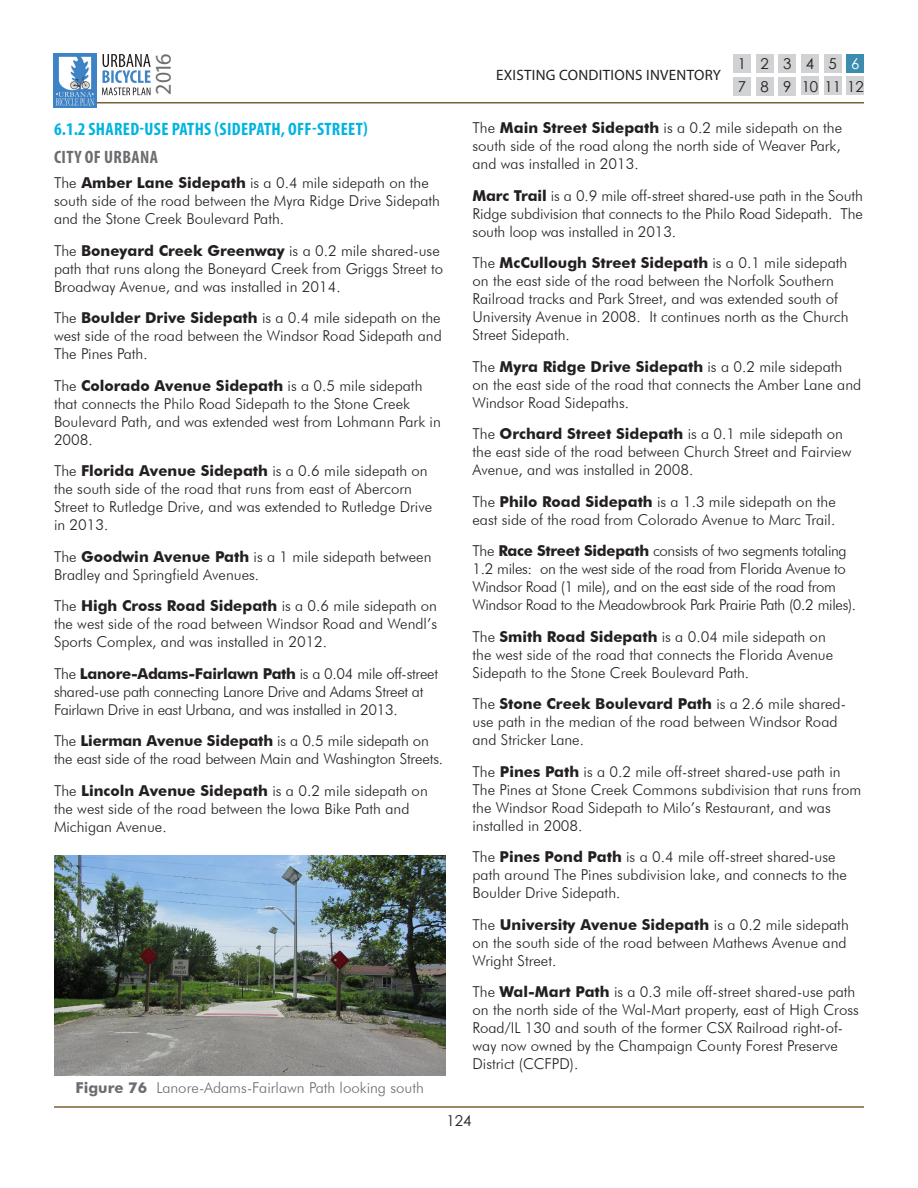
<style>
.page{position:relative;width:918px;height:1188px;background:#fff}
.page>*{position:absolute;margin:0;border:0;box-sizing:border-box;transform-origin:0 0}
.t1{font:22.5px "Myriad Pro";color:#6c6d70}
.t2{font:700 condensed 18px "Myriad Pro";letter-spacing:.02em;color:#00b4e0}
.t3{font:700 condensed 18px "Myriad Pro";letter-spacing:.02em;color:#6c6d70}
.t4{font:300 15px/18px "Futura BT";color:#231f20}
.t5{font:300 15px/18px "Futura BT";letter-spacing:-.02em;color:#231f20}
.t6{font:300 15px "Futura BT";color:#6c6d70}
.t7{font:15px "Myriad Pro";letter-spacing:.02em;color:#231f20}
.t8{font:15px "Century Gothic";color:#231f20}
.s1{font-weight:700}
.s2{color:#fff}
</style>
<div class="page">
<hr style="left:54px;top:1106px;width:810px;height:2px;background:#7c5f35">
<img style="left:54px;top:54px;width:43px;height:54px">
<hr style="left:97px;top:102px;width:767px;height:2px;background:#7c5f35">
<svg style="left:102px;top:54px;width:49px;height:41px"></svg>
<div style="left:824px;top:77px;width:17px;height:18px;background:#d1d2d4"></div>
<div style="left:847px;top:54px;width:17px;height:19px;background:#3c8cad"></div>
<div style="left:779px;top:54px;width:17px;height:19px;background:#d1d2d4"></div>
<div style="left:824px;top:54px;width:17px;height:19px;background:#d1d2d4"></div>
<div style="left:756px;top:77px;width:17px;height:18px;background:#d1d2d4"></div>
<div style="left:779px;top:77px;width:17px;height:18px;background:#d1d2d4"></div>
<div style="left:801px;top:77px;width:18px;height:18px;background:#d1d2d4"></div>
<div style="left:733px;top:77px;width:18px;height:18px;background:#d1d2d4"></div>
<div style="left:847px;top:77px;width:17px;height:18px;background:#d1d2d4"></div>
<div style="left:756px;top:54px;width:17px;height:19px;background:#d1d2d4"></div>
<div style="left:801px;top:54px;width:18px;height:19px;background:#d1d2d4"></div>
<div style="left:733px;top:54px;width:18px;height:19px;background:#d1d2d4"></div>
<img style="left:54px;top:855px;width:392px;height:220px">
<h1 class="t1" style="left:149px;top:95px;width:43px;rotate:-90deg">2016</h1>
<p class="t2" style="left:54px;top:118px;width:315px">6.1.2 SHARED-USE PATHS (SIDEPATH, OFF-STREET)</p>
<p class="t3" style="left:54px;top:146px;width:105px">CITY OF URBANA</p>
<p class="t4" style="left:54px;top:174px;width:388px">The <span class="s1">Amber Lane Sidepath</span> is a 0.4 mile sidepath on the south side of the road between the Myra Ridge Drive Sidepath and the Stone Creek Boulevard Path.</p>
<p class="t4" style="left:54px;top:241px;width:391px">The <span class="s1">Boneyard Creek Greenway</span> is a 0.2 mile shared-use path that runs along the Boneyard Creek from Griggs Street to<br>Broadway Avenue, and was installed in 2014.</p>
<p class="t4" style="left:54px;top:309px;width:389px;text-align:justify">The <span class="s1">Boulder Drive Sidepath</span> is a 0.4 mile sidepath on the west side of the road between the Windsor Road Sidepath and The Pines Path.</p>
<p class="t4" style="left:54px;top:376px;width:388px">The <span class="s1">Colorado Avenue Sidepath</span> is a 0.5 mile sidepath that connects the Philo Road Sidepath to the Stone Creek Boulevard Path, and was extended west from Lohmann Park in 2008.</p>
<p class="t4" style="left:54px;top:462px;width:380px">The <span class="s1">Florida Avenue Sidepath</span> is a 0.6 mile sidepath on the south side of the road that runs from east of Abercorn Street to Rutledge Drive, and was extended to Rutledge Drive in 2013.</p>
<p class="t4" style="left:54px;top:547px;width:379px">The <span class="s1">Goodwin Avenue Path</span> is a 1 mile sidepath between<br>Bradley and Springfield Avenues.</p>
<p class="t4" style="left:54px;top:597px;width:385px;text-align:justify">The <span class="s1">High Cross Road Sidepath</span> is a 0.6 mile sidepath on the west side of the road between Windsor Road and Wendl’s Sports Complex, and was installed in 2012.</p>
<p class="t5" style="left:54px;top:664px;width:386px">The <span class="s1">Lanore-Adams-Fairlawn Path</span> is a 0.04 mile off-street shared-use path connecting Lanore Drive and Adams Street at<br>Fairlawn Drive in east Urbana, and was installed in 2013.</p>
<p class="t4" style="left:54px;top:732px;width:391px">The <span class="s1">Lierman Avenue Sidepath</span> is a 0.5 mile sidepath on the east side of the road between Main and Washington Streets.</p>
<p class="t4" style="left:54px;top:781px;width:375px">The <span class="s1">Lincoln Avenue Sidepath</span> is a 0.2 mile sidepath on the west side of the road between the Iowa Bike Path and<br>Michigan Avenue.</p>
<p class="t6" style="left:76px;top:1079px;width:350px"><span class="s1">Figure 76</span> Lanore-Adams-Fairlawn Path looking south</p>
<p class="t7" style="left:496px;top:66px;width:226px">EXISTING CONDITIONS INVENTORY</p>
<p class="t8" style="left:738px;top:53px;width:32px">1 2</p>
<p class="t8" style="left:806px;top:53px;width:10px">4</p>
<p class="t8" style="left:783px;top:53px;width:10px">3</p>
<p class="t8" style="left:829px;top:53px;width:32px">5 <span class="s2">6</span></p>
<p class="t8" style="left:738px;top:76px;width:127px">7 8 9 10 11 12</p>
<p class="t4" style="left:472px;top:119px;width:371px;text-align:justify">The <span class="s1">Main Street Sidepath</span> is a 0.2 mile sidepath on the south side of the road along the north side of Weaver Park, and was installed in 2013.</p>
<p class="t4" style="left:472px;top:186px;width:392px;text-align:justify"><span class="s1">Marc Trail</span> is a 0.9 mile off-street shared-use path in the South Ridge subdivision that connects to the Philo Road Sidepath. The south loop was installed in 2013.</p>
<p class="t4" style="left:472px;top:254px;width:378px">The <span class="s1">McCullough Street Sidepath</span> is a 0.1 mile sidepath on the east side of the road between the Norfolk Southern Railroad tracks and Park Street, and was extended south of University Avenue in 2008. It continues north as the Church Street Sidepath.</p>
<p class="t4" style="left:472px;top:357px;width:390px">The <span class="s1">Myra Ridge Drive Sidepath</span> is a 0.2 mile sidepath on the east side of the road that connects the Amber Lane and<br>Windsor Road Sidepaths.</p>
<p class="t4" style="left:472px;top:425px;width:380px">The <span class="s1">Orchard Street Sidepath</span> is a 0.1 mile sidepath on the east side of the road between Church Street and Fairview<br>Avenue, and was installed in 2008.</p>
<p class="t4" style="left:472px;top:492px;width:365px">The <span class="s1">Philo Road Sidepath</span> is a 1.3 mile sidepath on the east side of the road from Colorado Avenue to Marc Trail.</p>
<p class="t5" style="left:472px;top:542px;width:385px">The <span class="s1">Race Street Sidepath</span> consists of two segments totaling 1.2 miles: on the west side of the road from Florida Avenue to Windsor Road (1 mile), and on the east side of the road from Windsor Road to the Meadowbrook Park Prairie Path (0.2 miles).</p>
<p class="t4" style="left:472px;top:627px;width:362px">The <span class="s1">Smith Road Sidepath</span> is a 0.04 mile sidepath on the west side of the road that connects the Florida Avenue<br>Sidepath to the Stone Creek Boulevard Path.</p>
<p class="t4" style="left:472px;top:695px;width:375px">The <span class="s1">Stone Creek Boulevard Path</span> is a 2.6 mile shared&shy;use path in the median of the road between Windsor Road and Stricker Lane.</p>
<p class="t4" style="left:472px;top:762px;width:390px">The <span class="s1">Pines Path</span> is a 0.2 mile off-street shared-use path in The Pines at Stone Creek Commons subdivision that runs from the Windsor Road Sidepath to Milo’s Restaurant, and was installed in 2008.</p>
<p class="t4" style="left:472px;top:848px;width:376px">The <span class="s1">Pines Pond Path</span> is a 0.4 mile off-street shared-use path around The Pines subdivision lake, and connects to the<br>Boulder Drive Sidepath.</p>
<p class="t4" style="left:472px;top:915px;width:378px">The <span class="s1">University Avenue Sidepath</span> is a 0.2 mile sidepath on the south side of the road between Mathews Avenue and<br>Wright Street.</p>
<p class="t4" style="left:472px;top:983px;width:388px">The <span class="s1">Wal-Mart Path</span> is a 0.3 mile off-street shared-use path on the north side of the Wal-Mart property, east of High Cross Road/IL 130 and south of the former CSX Railroad right-of&shy;way now owned by the Champaign County Forest Preserve District (CCFPD).</p>
<p class="t8" style="left:447px;top:1110px;width:26px">124</p>
</div>
